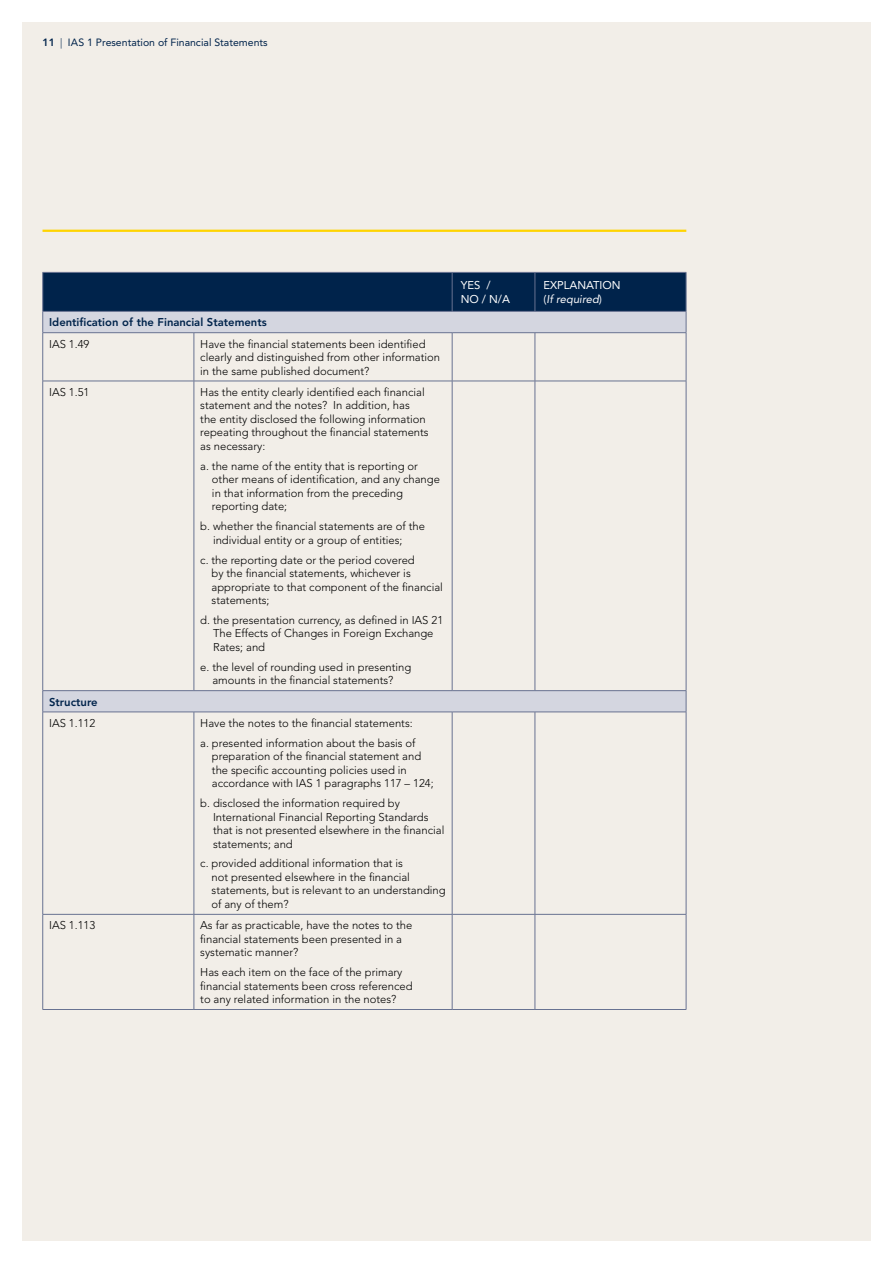
<style>
.page{position:relative;width:893px;height:1263px;background:#fff}
.page>*{position:absolute;margin:0;border:0;box-sizing:border-box;transform-origin:0 0}
.t1{font:300 11.25px/13.5px "Avenir LT Std";color:#000}
.t2{font:800 11.25px "Avenir LT Std";color:#00234b}
.t3{font:11.25px/13.5px "Avenir LT Std";color:#fff}
.t4{font:10.5px "Avenir LT Std";color:#00234b}
.s1{font-weight:800}
.s2{font-weight:300}
.s3{font-style:italic}
</style>
<div class="page">
<div style="left:22px;top:22px;width:848px;height:1218px;background:#f2eee8"></div>
<hr style="left:43px;top:230px;width:643px;height:2px;background:#ffd400">
<svg style="left:43px;top:333px;width:643px;height:379px"></svg>
<svg style="left:42px;top:272px;width:645px;height:60px;background:#49617e"></svg>
<svg style="left:42px;top:691px;width:1px;height:21px"></svg>
<svg style="left:686px;top:691px;width:1px;height:21px"></svg>
<hr style="left:43px;top:332px;width:151px;height:1px;background:#687291">
<hr style="left:42px;top:333px;width:1px;height:48px;background:#687291">
<hr style="left:194px;top:332px;width:258px;height:1px;background:#687291">
<hr style="left:452px;top:332px;width:83px;height:1px;background:#687291">
<hr style="left:535px;top:332px;width:151px;height:1px;background:#687291">
<hr style="left:686px;top:333px;width:1px;height:48px;background:#687291">
<hr style="left:43px;top:381px;width:151px;height:1px;background:#687291">
<hr style="left:42px;top:381px;width:1px;height:309px;background:#687291">
<hr style="left:194px;top:381px;width:258px;height:1px;background:#687291">
<hr style="left:452px;top:381px;width:83px;height:1px;background:#687291">
<hr style="left:535px;top:381px;width:151px;height:1px;background:#687291">
<hr style="left:686px;top:381px;width:1px;height:309px;background:#687291">
<hr style="left:43px;top:690px;width:151px;height:1px;background:#687291">
<hr style="left:194px;top:690px;width:258px;height:1px;background:#687291">
<hr style="left:452px;top:690px;width:83px;height:1px;background:#687291">
<hr style="left:535px;top:690px;width:151px;height:1px;background:#687291">
<hr style="left:43px;top:712px;width:151px;height:1px;background:#687291">
<hr style="left:42px;top:712px;width:1px;height:202px;background:#687291">
<hr style="left:194px;top:712px;width:258px;height:1px;background:#687291">
<hr style="left:452px;top:712px;width:83px;height:1px;background:#687291">
<hr style="left:535px;top:712px;width:151px;height:1px;background:#687291">
<hr style="left:686px;top:712px;width:1px;height:202px;background:#687291">
<hr style="left:43px;top:914px;width:151px;height:1px;background:#687291">
<hr style="left:42px;top:914px;width:1px;height:95px;background:#687291">
<hr style="left:194px;top:914px;width:258px;height:1px;background:#687291">
<hr style="left:452px;top:914px;width:83px;height:1px;background:#687291">
<hr style="left:535px;top:914px;width:151px;height:1px;background:#687291">
<hr style="left:686px;top:914px;width:1px;height:95px;background:#687291">
<hr style="left:43px;top:1009px;width:151px;height:1px;background:#687291">
<hr style="left:194px;top:1009px;width:258px;height:1px;background:#687291">
<hr style="left:452px;top:1009px;width:83px;height:1px;background:#687291">
<hr style="left:535px;top:1009px;width:151px;height:1px;background:#687291">
<hr style="left:43px;top:272px;width:151px;height:1px;background:#687291">
<hr style="left:42px;top:273px;width:1px;height:38px;background:#687291">
<hr style="left:194px;top:272px;width:258px;height:1px;background:#687291">
<hr style="left:452px;top:273px;width:1px;height:38px;background:#687291">
<hr style="left:43px;top:311px;width:151px;height:1px;background:#687291">
<hr style="left:194px;top:311px;width:258px;height:1px;background:#687291">
<hr style="left:452px;top:272px;width:83px;height:1px;background:#687291">
<hr style="left:535px;top:272px;width:151px;height:1px;background:#687291">
<hr style="left:686px;top:273px;width:1px;height:38px;background:#687291">
<hr style="left:452px;top:311px;width:83px;height:1px;background:#687291">
<hr style="left:535px;top:311px;width:151px;height:1px;background:#687291">
<hr style="left:194px;top:333px;width:1px;height:48px;background:#687291">
<hr style="left:452px;top:333px;width:1px;height:48px;background:#687291">
<hr style="left:535px;top:333px;width:1px;height:48px;background:#687291">
<hr style="left:194px;top:381px;width:1px;height:309px;background:#687291">
<hr style="left:452px;top:381px;width:1px;height:309px;background:#687291">
<hr style="left:535px;top:381px;width:1px;height:309px;background:#687291">
<hr style="left:194px;top:712px;width:1px;height:202px;background:#687291">
<hr style="left:452px;top:712px;width:1px;height:202px;background:#687291">
<hr style="left:535px;top:712px;width:1px;height:202px;background:#687291">
<hr style="left:194px;top:914px;width:1px;height:95px;background:#687291">
<hr style="left:452px;top:914px;width:1px;height:95px;background:#687291">
<hr style="left:535px;top:914px;width:1px;height:95px;background:#687291">
<p class="t4" style="left:43px;top:37px;width:227px"><span class="s1">11</span> <span class="s2">|</span> IAS 1 Presentation of Financial Statements</p>
<p class="t2" style="left:49px;top:316px;width:219px">Identification of the Financial Statements</p>
<p class="t1" style="left:49px;top:337px;width:42px">IAS 1.49</p>
<p class="t1" style="left:200px;top:337px;width:241px">Have the financial statements been identified clearly and distinguished from other information in the same published document?</p>
<p class="t1" style="left:49px;top:385px;width:42px">IAS 1.51</p>
<p class="t1" style="left:200px;top:385px;width:230px">Has the entity clearly identified each financial statement and the notes? In addition, has the entity disclosed the following information repeating throughout the financial statements as necessary:</p>
<p class="t1" style="left:212px;top:459px;width:230px;text-indent:-12px">a. the name of the entity that is reporting or other means of identification, and any change in that information from the preceding reporting date;</p>
<p class="t1" style="left:213px;top:519px;width:213px;text-indent:-13px">b. whether the financial statements are of the individual entity or a group of entities;</p>
<p class="t1" style="left:212px;top:553px;width:233px;text-indent:-11px">c. the reporting date or the period covered<br>by the financial statements, whichever is appropriate to that component of the financial statements;</p>
<p class="t1" style="left:213px;top:613px;width:232px;text-indent:-13px">d. the presentation currency, as defined in IAS 21<br>The Effects of Changes in Foreign Exchange<br>Rates; and</p>
<p class="t1" style="left:200px;top:660px;width:213px;text-align:center">e. the level of rounding used in presenting amounts in the financial statements?</p>
<p class="t2" style="left:49px;top:695px;width:50px">Structure</p>
<p class="t1" style="left:49px;top:716px;width:48px">IAS 1.112</p>
<p class="t1" style="left:200px;top:713px;width:217px;line-height:20px">Have the notes to the financial statements: a. presented information about the basis of</p>
<p class="t1" style="left:212px;top:750px;width:223px">preparation of the financial statement and the specific accounting policies used in accordance with IAS 1 paragraphs 117 – 124;</p>
<p class="t1" style="left:213px;top:796px;width:233px;text-indent:-13px">b. disclosed the information required by International Financial Reporting Standards that is not presented elsewhere in the financial statements; and</p>
<p class="t1" style="left:212px;top:857px;width:236px;text-indent:-11px">c. provided additional information that is<br>not presented elsewhere in the financial statements, but is relevant to an understanding of any of them?</p>
<p class="t1" style="left:49px;top:919px;width:48px">IAS 1.113</p>
<p class="t1" style="left:200px;top:919px;width:213px">As far as practicable, have the notes to the financial statements been presented in a systematic manner?</p>
<p class="t1" style="left:200px;top:965px;width:214px">Has each item on the face of the primary financial statements been cross referenced to any related information in the notes?</p>
<p class="t3" style="left:461px;top:279px;width:51px">YES /<br>NO / N/A</p>
<p class="t3" style="left:543px;top:279px;width:79px">EXPLANATION (<span class="s3">If required</span>)</p>
</div>
